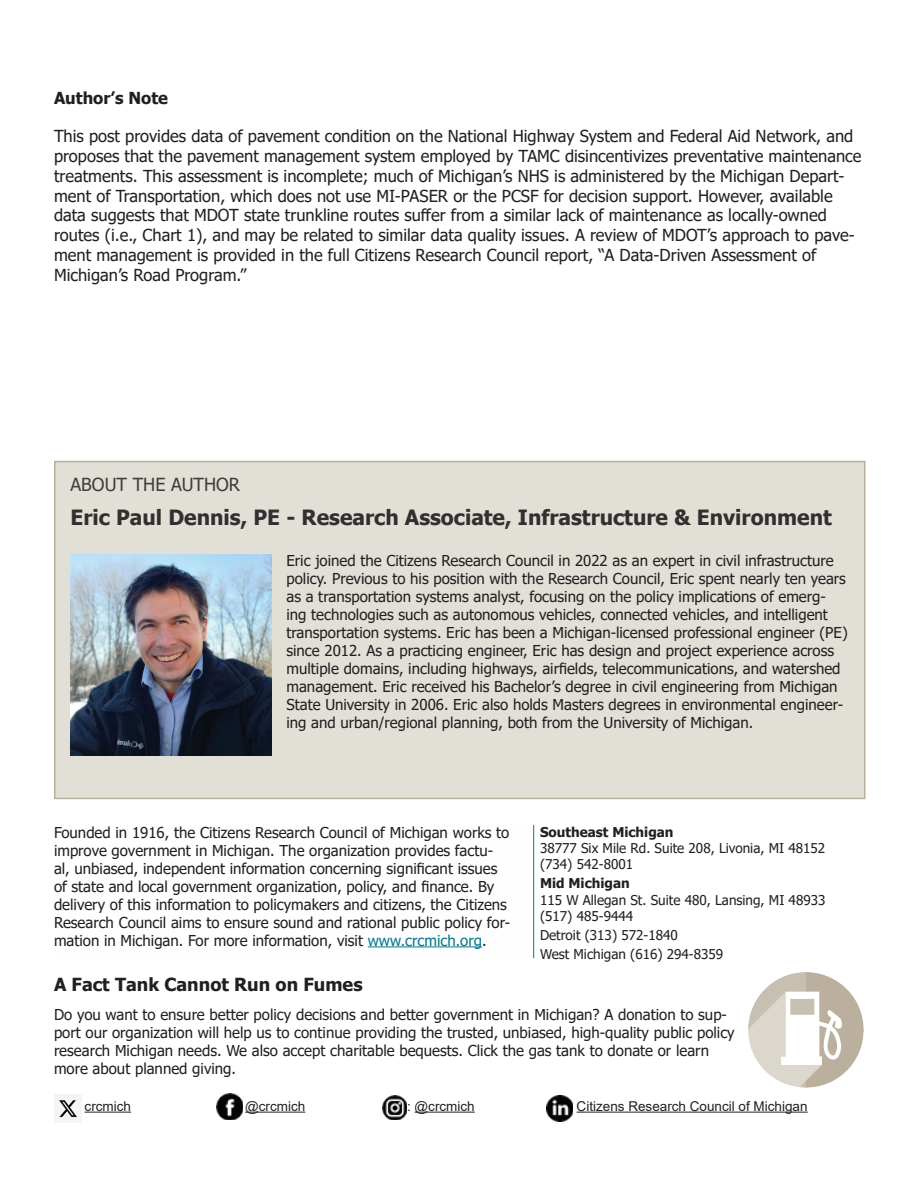
<style>
.page{position:relative;width:918px;height:1188px;background:#fff}
.page>*{position:absolute;margin:0;border:0;box-sizing:border-box;transform-origin:0 0}
.t1{font:700 21px "Tahoma";color:#312f30}
.t2{font:700 18px "Tahoma";color:#231f20}
.t3{font:18px "Tahoma";color:#3e3e3f}
.t4{font:16.5px/19.8px "Tahoma";color:#231f20}
.t5{font:700 16.5px "Tahoma";color:#231f20}
.t6{font:15px/18px "Tahoma";color:#231f20}
.t7{font:13.5px/16.2px "Tahoma";color:#231f20}
.t8{font:13.5px "Arial";color:#231f20}
.t9{font:700 13.5px "Tahoma";color:#231f20}
.s1{color:#05788c}
</style>
<div class="page">
<hr style="left:368px;top:946px;width:114px;height:1px;background:#05788c">
<hr style="left:533px;top:825px;width:1px;height:133px;background:#05788c">
<hr style="left:85px;top:1112px;width:46px;height:1px;background:#231f20">
<hr style="left:245px;top:1112px;width:60px;height:1px;background:#231f20">
<hr style="left:415px;top:1112px;width:60px;height:1px;background:#231f20">
<hr style="left:577px;top:1112px;width:231px;height:1px;background:#231f20">
<img style="left:217px;top:1094px;width:26px;height:26px">
<img style="left:382px;top:1095px;width:25px;height:25px">
<img style="left:547px;top:1095px;width:26px;height:26px">
<img style="left:54px;top:1095px;width:28px;height:27px">
<div style="left:55px;top:462px;width:810px;height:336px;background:#e2dfd7"></div>
<div style="left:54px;top:461px;width:812px;height:338px;border:2px solid #b8b09d"></div>
<img style="left:748px;top:972px;width:116px;height:116px">
<img style="left:70px;top:554px;width:202px;height:202px">
<p class="t5" style="left:54px;top:87px;width:116px">Author’s Note</p>
<p class="t4" style="left:54px;top:127px;width:809px">This post provides data of pavement condition on the National Highway System and Federal Aid Network, and proposes that the pavement management system employed by TAMC disincentivizes preventative maintenance treatments. This assessment is incomplete; much of Michigan’s NHS is administered by the Michigan Depart&shy;ment of Transportation, which does not use MI-PASER or the PCSF for decision support. However, available data suggests that MDOT state trunkline routes suffer from a similar lack of maintenance as locally-owned routes (i.e., Chart 1), and may be related to similar data quality issues. A review of MDOT’s approach to pave&shy;ment management is provided in the full Citizens Research Council report, “A Data-Driven Assessment of Michigan’s Road Program.”</p>
<p class="t3" style="left:70px;top:472px;width:171px">ABOUT THE AUTHOR</p>
<h1 class="t1" style="left:70px;top:503px;width:763px">Eric Paul Dennis, PE - Research Associate, Infrastructure &amp; Environment</h1>
<p class="t6" style="left:286px;top:552px;width:563px">Eric joined the Citizens Research Council in 2022 as an expert in civil infrastructure policy. Previous to his position with the Research Council, Eric spent nearly ten years as a transportation systems analyst, focusing on the policy implications of emerg&shy;ing technologies such as autonomous vehicles, connected vehicles, and intelligent transportation systems. Eric has been a Michigan-licensed professional engineer (PE) since 2012. As a practicing engineer, Eric has design and project experience across multiple domains, including highways, airfields, telecommunications, and watershed management. Eric received his Bachelor’s degree in civil engineering from Michigan State University in 2006. Eric also holds Masters degrees in environmental engineer&shy;ing and urban/regional planning, both from the University of Michigan.</p>
<p class="t6" style="left:54px;top:824px;width:458px">Founded in 1916, the Citizens Research Council of Michigan works to improve government in Michigan. The organization provides factu&shy;al, unbiased, independent information concerning significant issues of state and local government organization, policy, and finance. By delivery of this information to policymakers and citizens, the Citizens Research Council aims to ensure sound and rational public policy for&shy;mation in Michigan. For more information, visit <span class="s1">www.crcmich.org</span>.</p>
<p class="t9" style="left:540px;top:822px;width:135px">Southeast Michigan</p>
<p class="t7" style="left:540px;top:841px;width:287px">38777 Six Mile Rd. Suite 208, Livonia, MI 48152 (734) 542-8001</p>
<p class="t9" style="left:540px;top:874px;width:91px">Mid Michigan</p>
<p class="t7" style="left:540px;top:892px;width:287px">115 W Allegan St. Suite 480, Lansing, MI 48933 (517) 485-9444</p>
<p class="t7" style="left:540px;top:926px;width:185px;line-height:19.2px">Detroit (313) 572-1840<br>West Michigan (616) 294-8359</p>
<p class="t2" style="left:54px;top:972px;width:310px">A Fact Tank Cannot Run on Fumes</p>
<p class="t6" style="left:54px;top:1006px;width:682px">Do you want to ensure better policy decisions and better government in Michigan? A donation to sup&shy;port our organization will help us to continue providing the trusted, unbiased, high-quality public policy research Michigan needs. We also accept charitable bequests. Click the gas tank to donate or learn more about planned giving.</p>
<p class="t8" style="left:85px;top:1097px;width:48px">crcmich</p>
<p class="t8" style="left:245px;top:1097px;width:62px">@crcmich</p>
<p class="t8" style="left:407px;top:1097px;width:69px">: @crcmich</p>
<p class="t8" style="left:577px;top:1097px;width:233px">Citizens Research Council of Michigan</p>
</div>
